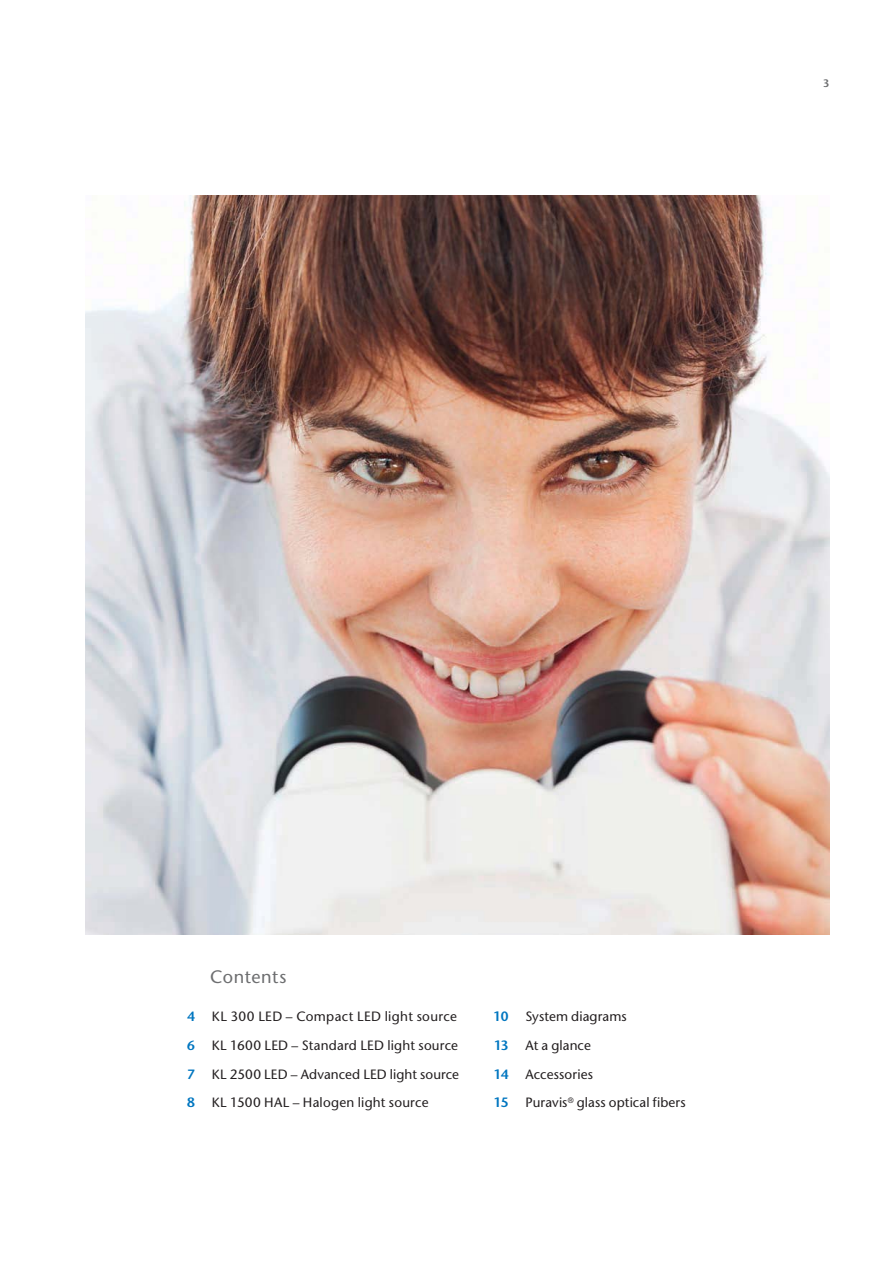
<style>
.page{position:relative;width:893px;height:1263px;background:#fff}
.page>*{position:absolute;margin:0;border:0;box-sizing:border-box;transform-origin:0 0}
.t1{font:500 18px "Stone Sans Std";letter-spacing:.025em;color:#6d6e70}
.t2{font:500 13.5px/28.8px "Stone Sans Std";letter-spacing:.015em;color:#231f20}
.t3{font:600 13.5px/28.8px "Stone Sans Std";letter-spacing:-.04em;color:#0076c0;text-align:justify}
.t4{font:600 10.8px "Stone Sans Std";color:#6d6e70}
</style>
<div class="page">
<img style="left:85px;top:196px;width:744px;height:739px">
<p class="t4" style="left:823px;top:78px;width:8px">3</p>
<h1 class="t1" style="left:210px;top:969px;width:78px">Contents</h1>
<p class="t2" style="left:212px;top:1003px;width:249px">KL 300 LED – Compact LED light source KL 1600 LED – Standard LED light source KL 2500 LED – Advanced LED light source KL 1500 HAL – Halogen light source</p>
<p class="t2" style="left:525px;top:1003px;width:162px">System diagrams<br>At a glance<br>Accessories<br>Puravis<sup>®</sup> glass optical fibers</p>
<p class="t3" style="left:187px;top:1003px;width:9px">4<br>6<br>7<br>8</p>
<p class="t3" style="left:493px;top:1003px;width:17px">10<br>13<br>14<br>15</p>
</div>
